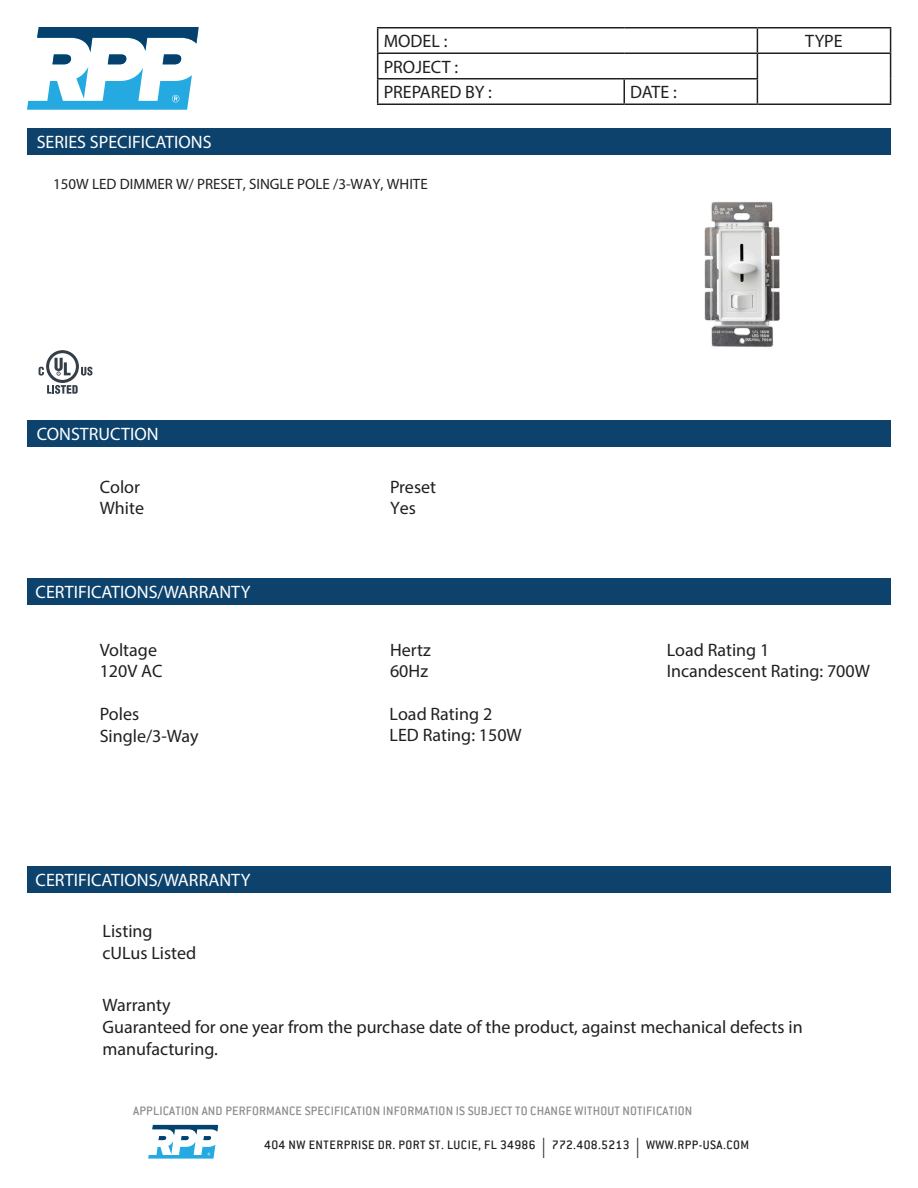
<style>
.page{position:relative;width:918px;height:1188px;background:#fff}
.page>*{position:absolute;margin:0;border:0;box-sizing:border-box;transform-origin:0 0}
.t1{font:18px/21.6px "Myriad Pro";color:#231f20}
.t2{font:18px "Myriad Pro";color:#fff}
.t3{font:15px "Myriad Pro";color:#231f20}
.t4{font:500 13.5px "Conduit ITC";letter-spacing:.015em;color:#8b8c8e}
.t5{font:500 13.5px "Conduit ITC";letter-spacing:.035em;color:#231f20}
.s1{font-family:"Myriad Pro";font-weight:400;font-size:20.25px}
</style>
<div class="page">
<svg style="left:27px;top:27px;width:172px;height:83px"></svg>
<svg style="left:148px;top:1125px;width:70px;height:34px"></svg>
<hr style="left:377px;top:27px;width:247px;height:1px;background:#231f20">
<hr style="left:624px;top:27px;width:133px;height:1px;background:#231f20">
<hr style="left:757px;top:27px;width:134px;height:1px;background:#231f20">
<hr style="left:377px;top:52px;width:247px;height:2px;background:#231f20">
<hr style="left:624px;top:52px;width:133px;height:2px;background:#231f20">
<hr style="left:757px;top:52px;width:134px;height:2px;background:#231f20">
<hr style="left:377px;top:78px;width:247px;height:2px;background:#231f20">
<svg style="left:377px;top:28px;width:1px;height:76px"></svg>
<hr style="left:624px;top:78px;width:134px;height:2px;background:#231f20">
<hr style="left:623px;top:80px;width:2px;height:24px;background:#231f20">
<svg style="left:757px;top:28px;width:1px;height:76px"></svg>
<svg style="left:890px;top:28px;width:1px;height:76px"></svg>
<hr style="left:377px;top:104px;width:247px;height:1px;background:#231f20">
<hr style="left:624px;top:104px;width:133px;height:1px;background:#231f20">
<hr style="left:757px;top:104px;width:134px;height:1px;background:#231f20">
<div style="left:27px;top:129px;width:864px;height:26px;background:#0d426c"></div>
<div style="left:27px;top:420px;width:864px;height:27px;background:#0d426c"></div>
<svg style="left:39px;top:350px;width:54px;height:44px"></svg>
<div style="left:27px;top:867px;width:864px;height:26px;background:#0d426c"></div>
<div style="left:27px;top:578px;width:864px;height:27px;background:#0d426c"></div>
<img style="left:704px;top:201px;width:76px;height:146px">
<p class="t2" style="left:37px;top:131px;width:176px">SERIES SPECIFICATIONS</p>
<p class="t1" style="left:384px;top:30px;width:65px">MODEL :</p>
<p class="t1" style="left:805px;top:30px;width:39px">TYPE</p>
<p class="t1" style="left:384px;top:54px;width:110px;line-height:25.5px">PROJECT :<br>PREPARED BY :</p>
<p class="t1" style="left:630px;top:81px;width:48px">DATE :</p>
<p class="t3" style="left:53px;top:175px;width:376px">150W LED DIMMER W/ PRESET, SINGLE POLE /3-WAY, WHITE</p>
<p class="t2" style="left:37px;top:423px;width:123px">CONSTRUCTION</p>
<p class="t1" style="left:100px;top:477px;width:46px;line-height:20.9px">Color<br>White</p>
<p class="t1" style="left:390px;top:477px;width:48px;line-height:20.9px">Preset<br>Yes</p>
<p class="t2" style="left:36px;top:581px;width:216px">CERTIFICATIONS/WARRANTY</p>
<p class="t1" style="left:100px;top:639px;width:64px">Voltage<br>120V AC</p>
<p class="t1" style="left:100px;top:703px;width:100px">Poles<br>Single/3-Way</p>
<p class="t2" style="left:36px;top:869px;width:216px">CERTIFICATIONS/WARRANTY</p>
<p class="t1" style="left:103px;top:920px;width:95px">Listing cULus Listed</p>
<p class="t1" style="left:390px;top:639px;width:42px">Hertz<br>60Hz</p>
<p class="t1" style="left:667px;top:639px;width:205px;line-height:20.9px">Load Rating 1<br>Incandescent Rating: 700W</p>
<p class="t1" style="left:390px;top:704px;width:134px;line-height:20.9px">Load Rating 2<br>LED Rating: 150W</p>
<p class="t1" style="left:103px;top:994px;width:702px">Warranty<br>Guaranteed for one year from the purchase date of the product, against mechanical defects in manufacturing.</p>
<p class="t4" style="left:133px;top:1103px;width:561px">APPLICATION AND PERFORMANCE SPECIFICATION INFORMATION IS SUBJECT TO CHANGE WITHOUT NOTIFICATION</p>
<p class="t5" style="left:264px;top:1137px;width:486px">404 NW ENTERPRISE DR. PORT ST. LUCIE, FL 34986 <span class="s1">|</span> 772.408.5213 <span class="s1">|</span> WWW.RPP-USA.COM</p>
</div>
